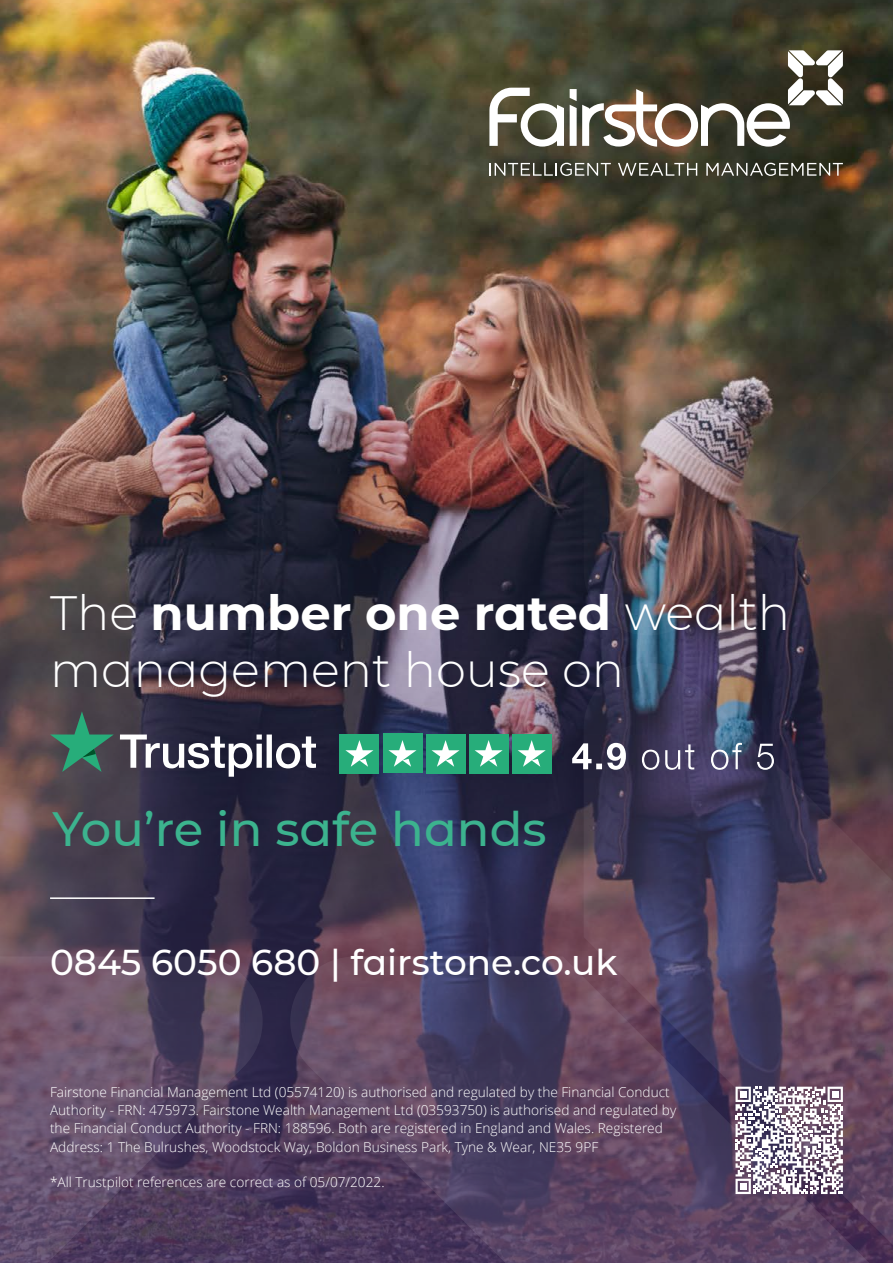
<style>
.page{position:relative;width:893px;height:1263px;background:#fff}
.page>*{position:absolute;margin:0;border:0;box-sizing:border-box;transform-origin:0 0}
.t1{font:300 48px/57.6px "Montserrat";color:#fff}
.t2{font:500 48px "Montserrat";color:#3cb38e}
.t3{font:500 35.85px "Montserrat";color:#fff}
.t4{font:300 13.65px/18.1px "Open Sans";color:#fff}
.s1{font-weight:700}
</style>
<div class="page">
<img style="left:0;top:143px;width:893px;height:1120px">
<svg style="left:584px;top:657px;width:309px;height:299px"></svg>
<svg style="left:284px;top:956px;width:609px;height:307px"></svg>
<svg style="left:0;top:956px;width:269px;height:307px"></svg>
<img style="left:584px;top:342px;width:309px;height:300px">
<img style="left:284px;top:0;width:609px;height:342px">
<img style="left:0;top:0;width:269px;height:342px">
<svg style="left:120px;top:734px;width:196px;height:43px"></svg>
<svg style="left:50px;top:711px;width:64px;height:61px"></svg>
<div style="left:339px;top:733px;width:40px;height:40px;background:#27ad7a"></div>
<svg style="left:345px;top:740px;width:28px;height:27px"></svg>
<div style="left:383px;top:733px;width:39px;height:40px;background:#27ad7a"></div>
<svg style="left:388px;top:740px;width:28px;height:27px"></svg>
<div style="left:426px;top:734px;width:39px;height:39px;background:#27ad7a"></div>
<svg style="left:431px;top:740px;width:29px;height:27px"></svg>
<div style="left:469px;top:733px;width:40px;height:40px;background:#27ad7a"></div>
<svg style="left:475px;top:740px;width:28px;height:27px"></svg>
<div style="left:512px;top:733px;width:40px;height:40px;background:#27ad7a"></div>
<svg style="left:518px;top:740px;width:28px;height:27px"></svg>
<svg style="left:572px;top:743px;width:202px;height:27px"></svg>
<hr style="left:50px;top:897px;width:105px;height:2px;background:#fff">
<svg style="left:489px;top:88px;width:75px;height:59px"></svg>
<svg style="left:570px;top:50px;width:273px;height:97px"></svg>
<svg style="left:489px;top:163px;width:122px;height:13px"></svg>
<svg style="left:618px;top:163px;width:79px;height:13px"></svg>
<svg style="left:706px;top:163px;width:137px;height:13px"></svg>
<svg style="left:735px;top:1087px;width:108px;height:107px"></svg>
<h1 class="t1" style="left:50px;top:582px;width:742px">The <span class="s1">number one rated</span> wealth management house on</h1>
<h1 class="t2" style="left:53px;top:795px;width:495px">You’re in safe hands</h1>
<h2 class="t3" style="left:50px;top:937px;width:569px">0845 6050 680 | fairstone.co.uk</h2>
<p class="t4" style="left:50px;top:1082px;width:628px">Fairstone Financial Management Ltd (05574120) is authorised and regulated by the Financial Conduct Authority - FRN: 475973. Fairstone Wealth Management Ltd (03593750) is authorised and regulated by the Financial Conduct Authority - FRN: 188596. Both are registered in England and Wales. Registered Address: 1 The Bulrushes, Woodstock Way, Boldon Business Park, Tyne &amp; Wear, NE35 9PF</p>
<p class="t4" style="left:50px;top:1172px;width:336px">*All Trustpilot references are correct as of 05/07/2022.</p>
</div>
